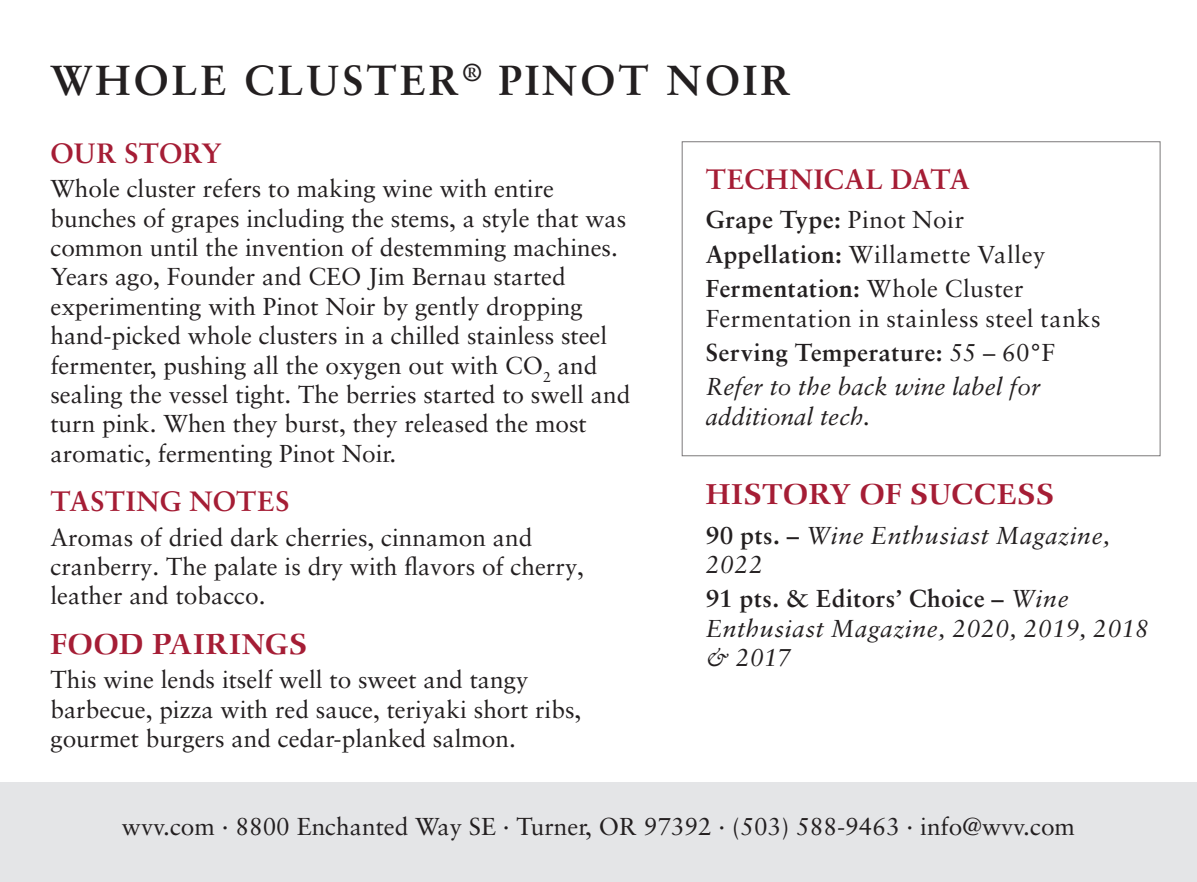
<style>
.page{position:relative;width:1197px;height:882px;background:#fff}
.page>*{position:absolute;margin:0;border:0;box-sizing:border-box;transform-origin:0 0}
.t1{font:700 42px "Sabon LT Pro";letter-spacing:.075em;color:#231f20}
.t2{font:700 28px "Sabon LT Pro";letter-spacing:.015em;color:#a51d35}
.t3{font:500 28px "Comenius Antiqua";letter-spacing:.02em;color:#a51d35}
.Description{font:24.5px/29.4px "Sabon LT Pro";color:#231f20}
.Bold_Description{font:italic 24.5px/29.4px "Sabon LT Pro";letter-spacing:.03em;color:#231f20}
.Bold_Description-2{font:24.5px/29.4px "Sabon LT Pro";letter-spacing:.025em;color:#231f20}
.Bold_Description-3{font:700 24.5px "Sabon LT Pro";letter-spacing:.025em;color:#231f20}
.Italic_Description{font:italic 24.5px/29.4px "Sabon LT Pro";color:#231f20}
.s1{font-weight:400}
.s2{font-weight:700}
.s3{font-weight:700;font-style:normal}
</style>
<div class="page">
<div style="left:0;top:783px;width:1197px;height:99px;background:#e4e5e7"></div>
<p class="t1" style="left:50px;top:54px;width:742px">WHOLE CLUSTER<sup>®</sup> PINOT NOIR</p>
<p class="t2" style="left:50px;top:135px;width:173px">OUR STORY</p>
<p class="Description" style="left:50px;top:173px;width:581px">Whole cluster refers to making wine with entire bunches of grapes including the stems, a style that was common until the invention of destemming machines.<br>Years ago, Founder and CEO Jim Bernau started experimenting with Pinot Noir by gently dropping hand-picked whole clusters in a chilled stainless steel fermenter, pushing all the oxygen out with CO<sub>2</sub> and sealing the vessel tight. The berries started to swell and turn pink. When they burst, they released the most aromatic, fermenting Pinot Noir.</p>
<p class="t2" style="left:50px;top:484px;width:240px">TASTING NOTES</p>
<p class="Description" style="left:50px;top:522px;width:535px">Aromas of dried dark cherries, cinnamon and cranberry. The palate is dry with flavors of cherry, leather and tobacco.</p>
<p class="t3" style="left:50px;top:628px;width:258px">FOOD PAIRINGS</p>
<p class="Description" style="left:50px;top:664px;width:532px">This wine lends itself well to sweet and tangy barbecue, pizza with red sauce, teriyaki short ribs, gourmet burgers and cedar-planked salmon.</p>
<p class="t2" style="left:706px;top:161px;width:266px">TECHNICAL DATA</p>
<p class="Bold_Description-3" style="left:706px;top:204px;width:260px">Grape Type: <span class="s1">Pinot Noir</span></p>
<p class="Bold_Description-2" style="left:706px;top:239px;width:341px"><span class="s2">Appellation:</span> Willamette Valley</p>
<p class="Bold_Description-2" style="left:706px;top:273px;width:396px"><span class="s2">Fermentation:</span> Whole Cluster<br>Fermentation in stainless steel tanks</p>
<p class="Bold_Description-3" style="left:706px;top:337px;width:351px">Serving Temperature: <span class="s1">55 – 60°F</span></p>
<p class="Italic_Description" style="left:706px;top:372px;width:336px">Refer to the back wine label for additional tech.</p>
<p class="t3" style="left:706px;top:478px;width:350px">HISTORY OF SUCCESS</p>
<p class="Bold_Description" style="left:706px;top:520px;width:406px"><span class="s3">90 pts. –</span> Wine Enthusiast Magazine,<br>2022</p>
<p class="Bold_Description" style="left:706px;top:584px;width:444px"><span class="s3">91 pts. &amp; Editors’ Choice –</span> Wine<br>Enthusiast Magazine, 2020, 2019, 2018 &amp; 2017</p>
<p class="Description" style="left:122px;top:811px;width:955px">wvv.com · 8800 Enchanted Way SE · Turner, OR 97392 · (503) 588-9463 · info@wvv.com</p>
</div>
